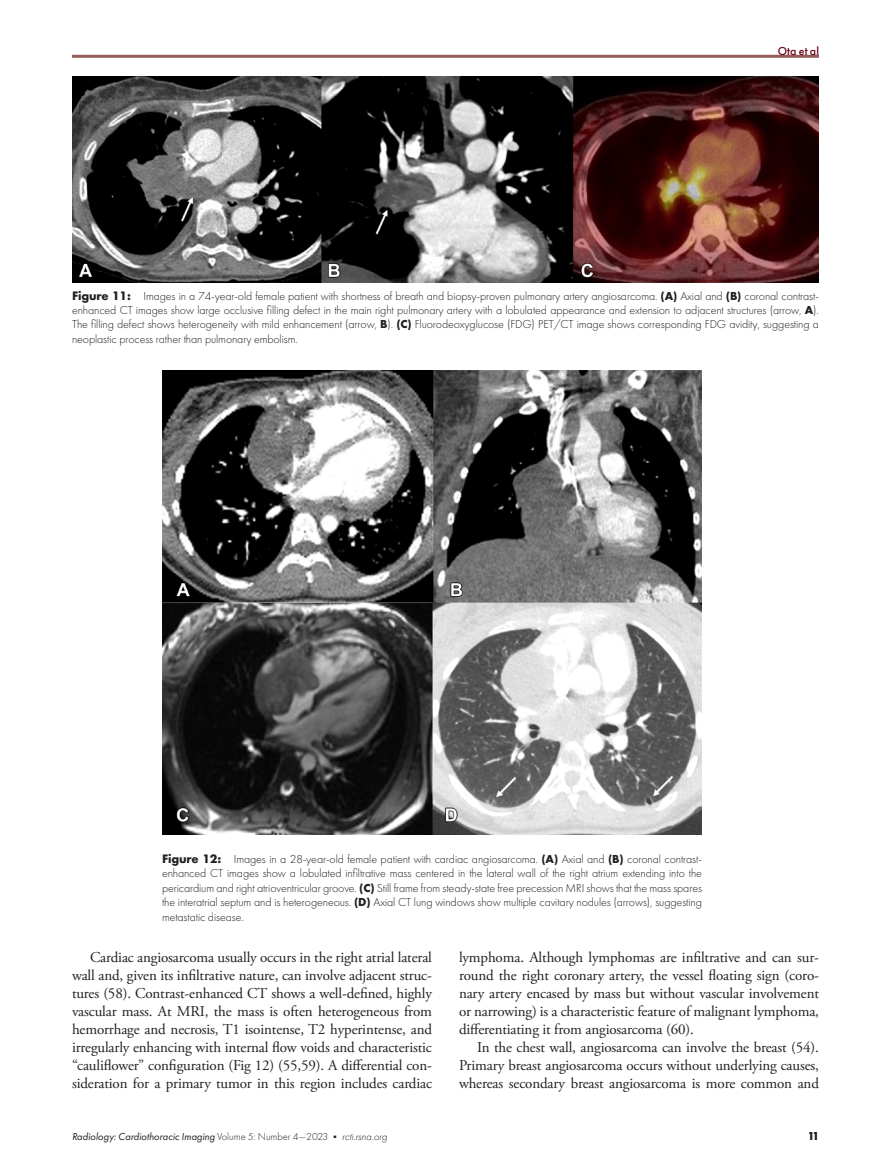
<style>
.page{position:relative;width:891px;height:1175px;background:#fff}
.page>*{position:absolute;margin:0;border:0;box-sizing:border-box;transform-origin:0 0}
.t1{font:15px/18px "Adobe Garamond Pro";letter-spacing:-.01em;color:#231f20;text-align:justify}
.t2{font:300 12px/14.4px "Futura PT";letter-spacing:-.01em;color:#231f20;text-align:justify}
.t3{font:500 12px "Futura PT";color:#65051c}
.t4{font:800 12px "Futura PT Cond";color:#231f20}
.t5{font:italic 10.5px "Futura PT";color:#231f20}
.s1{font-weight:700;font-size:12.75px}
.s2{font-weight:700}
.s3{font-weight:300;font-style:normal}
.s4{font-weight:300}
</style>
<div class="page">
<hr style="left:72px;top:55px;width:747px;height:3px;background:#965c59">
<img style="left:72px;top:76px;width:747px;height:206px">
<img style="left:162px;top:370px;width:540px;height:464px">
<p class="t3" style="left:778px;top:44px;width:43px">Ota et al</p>
<p class="t2" style="left:72px;top:288px;width:748px"><span class="s1">Figure 11:</span> Images in a 74-year-old female patient with shortness of breath and biopsy-proven pulmonary artery angiosarcoma. <span class="s2">(A)</span> Axial and <span class="s2">(B)</span> coronal contrast&shy;enhanced CT images show large occlusive filling defect in the main right pulmonary artery with a lobulated appearance and extension to adjacent structures (arrow, <span class="s2">A</span>).<br>The filling defect shows heterogeneity with mild enhancement (arrow, <span class="s2">B</span>). <span class="s2">(C)</span> Fluorodeoxyglucose (FDG) PET/CT image shows corresponding FDG avidity, suggesting a neoplastic process rather than pulmonary embolism.</p>
<p class="t2" style="left:162px;top:852px;width:542px"><span class="s1">Figure 12:</span> Images in a 28-year-old female patient with cardiac angiosarcoma. <span class="s2">(A)</span> Axial and <span class="s2">(B)</span> coronal contrast&shy;enhanced CT images show a lobulated infiltrative mass centered in the lateral wall of the right atrium extending into the pericardium and right atrioventricular groove. <span class="s2">(C)</span> Still frame from steady-state free precession MRI shows that the mass spares the interatrial septum and is heterogeneous. <span class="s2">(D)</span> Axial CT lung windows show multiple cavitary nodules (arrows), suggesting metastatic disease.</p>
<p class="t1" style="left:72px;top:948px;width:362px;text-indent:18px">Cardiac angiosarcoma usually occurs in the right atrial lateral wall and, given its infiltrative nature, can involve adjacent struc&shy;tures (58). Contrast-enhanced CT shows a well-defined, highly vascular mass. At MRI, the mass is often heterogeneous from hemorrhage and necrosis, T1 isointense, T2 hyperintense, and irregularly enhancing with internal flow voids and characteristic “cauliflower” configuration (Fig 12) (55,59). A differential con&shy;sideration for a primary tumor in this region includes cardiac</p>
<p class="t1" style="left:459px;top:948px;width:362px">lymphoma. Although lymphomas are infiltrative and can sur&shy;round the right coronary artery, the vessel floating sign (coro&shy;nary artery encased by mass but without vascular involvement or narrowing) is a characteristic feature of malignant lymphoma, differentiating it from angiosarcoma (60).</p>
<p class="t1" style="left:459px;top:1038px;width:362px;text-indent:18px">In the chest wall, angiosarcoma can involve the breast (54).<br>Primary breast angiosarcoma occurs without underlying causes, whereas secondary breast angiosarcoma is more common and</p>
<p class="t5" style="left:72px;top:1130px;width:317px">Radiology: Cardiothoracic Imaging <span class="s3">Volume 5: Number 4—2023</span> <sup>■</sup> <span class="s4">rcti.rsna.org</span></p>
<p class="t4" style="left:808px;top:1128px;width:13px">11</p>
</div>
